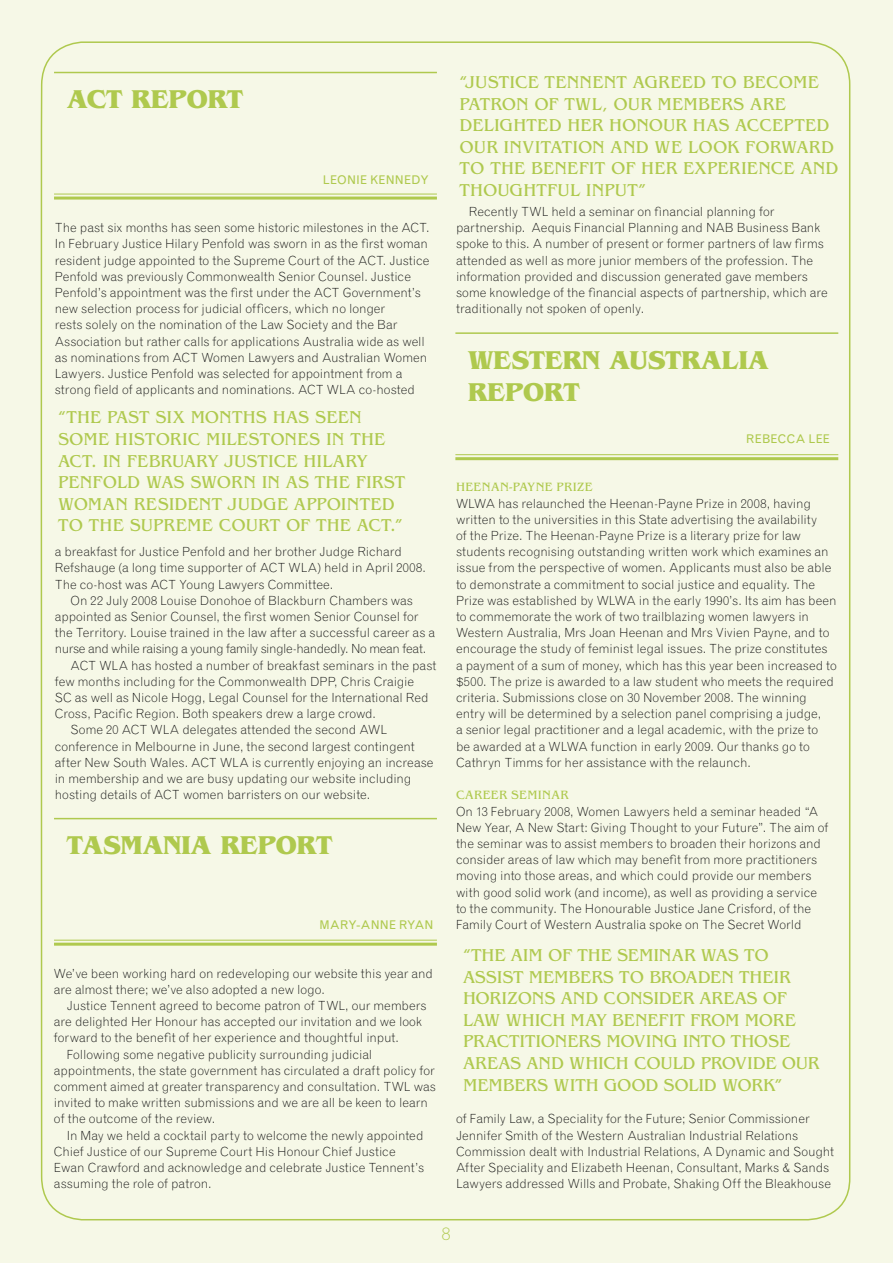
<style>
.page{position:relative;width:893px;height:1263px;background:#f6f8e7}
.page>*{position:absolute;margin:0;border:0;box-sizing:border-box;transform-origin:0 0}
.t1{font:700 27px/32.4px "Benguiat Std";color:#afc94e}
.t2{font:18px/21.6px "Benguiat Std";color:#afc94e}
.t3{font:300 12.6px/16.2px "Grotesque MT Std";letter-spacing:-.005em;color:#121212}
.t4{font:300 12.6px "Grotesque MT Std";letter-spacing:-.03em;color:#121212}
.t5{font:12.6px "Benguiat Std";letter-spacing:.03em;color:#afc94e}
.t6{font:12px "Grotesque MT Std";letter-spacing:.005em;color:#afc94e}
</style>
<div class="page">
<div style="left:40px;top:41px;width:811px;height:1180px;background:#f6f8e7"></div>
<hr style="left:54px;top:197px;width:383px;height:3px;background:#afc94e">
<hr style="left:54px;top:194px;width:383px;height:1px;background:#afc94e">
<hr style="left:54px;top:72px;width:383px;height:1px;background:#afc94e">
<hr style="left:54px;top:943px;width:383px;height:3px;background:#afc94e">
<hr style="left:54px;top:940px;width:383px;height:1px;background:#afc94e">
<hr style="left:54px;top:818px;width:383px;height:1px;background:#afc94e">
<hr style="left:455px;top:457px;width:383px;height:3px;background:#afc94e">
<hr style="left:455px;top:454px;width:383px;height:1px;background:#afc94e">
<hr style="left:455px;top:332px;width:383px;height:2px;background:#afc94e">
<h1 class="t1" style="left:67px;top:83px;width:178px">ACT REPORT</h1>
<p class="t6" style="left:323px;top:172px;width:107px">LEONIE KENNEDY</p>
<p class="t3" style="left:55px;top:220px;width:376px">The past six months has seen some historic milestones in the ACT.<br>In February Justice Hilary Penfold was sworn in as the first woman resident judge appointed to the Supreme Court of the ACT. Justice Penfold was previously Commonwealth Senior Counsel. Justice Penfold’s appointment was the first under the ACT Government’s new selection process for judicial officers, which no longer<br>rests solely on the nomination of the Law Society and the Bar Association but rather calls for applications Australia wide as well as nominations from ACT Women Lawyers and Australian Women Lawyers. Justice Penfold was selected for appointment from a strong field of applicants and nominations. ACT WLA co-hosted</p>
<h2 class="t2" style="left:58px;top:407px;width:349px">“THE PAST SIX MONTHS HAS SEEN<br>SOME HISTORIC MILESTONES IN THE<br>ACT. IN FEBRUARY JUSTICE HILARY<br>PENFOLD WAS SWORN IN AS THE FIRST<br>WOMAN RESIDENT JUDGE APPOINTED<br>TO THE SUPREME COURT OF THE ACT.”</h2>
<p class="t3" style="left:55px;top:544px;width:373px">a breakfast for Justice Penfold and her brother Judge Richard<br>Refshauge (a long time supporter of ACT WLA) held in April 2008.<br>The co-host was ACT Young Lawyers Committee.</p>
<p class="t3" style="left:71px;top:592px;width:344px">On 22 July 2008 Louise Donohoe of Blackburn Chambers was</p>
<p class="t3" style="left:55px;top:608px;width:365px">appointed as Senior Counsel, the first women Senior Counsel for</p>
<p class="t3" style="left:55px;top:625px;width:382px">the Territory. Louise trained in the law after a successful career as a</p>
<p class="t4" style="left:55px;top:641px;width:373px">nurse and while raising a young family single-handedly. No mean feat.</p>
<p class="t3" style="left:71px;top:657px;width:368px">ACT WLA has hosted a number of breakfast seminars in the past</p>
<p class="t3" style="left:55px;top:673px;width:361px">few months including for the Commonwealth DPP, Chris Craigie</p>
<p class="t3" style="left:55px;top:689px;width:375px">SC as well as Nicole Hogg, Legal Counsel for the International Red</p>
<p class="t3" style="left:55px;top:706px;width:323px">Cross, Pacific Region. Both speakers drew a large crowd.</p>
<p class="t3" style="left:71px;top:722px;width:318px">Some 20 ACT WLA delegates attended the second AWL</p>
<p class="t3" style="left:55px;top:738px;width:361px">conference in Melbourne in June, the second largest contingent</p>
<p class="t3" style="left:55px;top:754px;width:380px">after New South Wales. ACT WLA is currently enjoying an increase</p>
<p class="t3" style="left:55px;top:770px;width:358px">in membership and we are busy updating our website including</p>
<p class="t3" style="left:55px;top:787px;width:317px">hosting details of ACT women barristers on our website.</p>
<h1 class="t1" style="left:67px;top:829px;width:267px">TASMANIA REPORT</h1>
<p class="t6" style="left:320px;top:918px;width:115px">MARY-ANNE RYAN</p>
<p class="t3" style="left:54px;top:965px;width:380px">We’ve been working hard on redeveloping our website this year and are almost there; we’ve also adopted a new logo.</p>
<p class="t3" style="left:67px;top:997px;width:361px">Justice Tennent agreed to become patron of TWL, our members</p>
<p class="t3" style="left:54px;top:1013px;width:370px">are delighted Her Honour has accepted our invitation and we look</p>
<p class="t3" style="left:54px;top:1030px;width:347px">forward to the benefit of her experience and thoughtful input.</p>
<p class="t3" style="left:67px;top:1046px;width:307px">Following some negative publicity surrounding judicial</p>
<p class="t3" style="left:54px;top:1062px;width:382px">appointments, the state government has circulated a draft policy for</p>
<p class="t3" style="left:54px;top:1078px;width:383px">comment aimed at greater transparency and consultation. TWL was</p>
<p class="t3" style="left:54px;top:1094px;width:375px">invited to make written submissions and we are all be keen to learn</p>
<p class="t3" style="left:54px;top:1111px;width:163px">of the outcome of the review.</p>
<p class="t3" style="left:67px;top:1127px;width:358px">In May we held a cocktail party to welcome the newly appointed</p>
<p class="t3" style="left:54px;top:1143px;width:343px">Chief Justice of our Supreme Court His Honour Chief Justice</p>
<p class="t3" style="left:54px;top:1159px;width:372px">Ewan Crawford and acknowledge and celebrate Justice Tennent’s</p>
<p class="t3" style="left:54px;top:1175px;width:159px">assuming the role of patron.</p>
<h2 class="t2" style="left:460px;top:72px;width:361px">“JUSTICE TENNENT AGREED TO BECOME<br>PATRON OF TWL</h2>
<h2 class="t2" style="left:460px;top:93px;width:380px;text-indent:142px">, OUR MEMBERS ARE<br>DELIGHTED HER HONOUR HAS ACCEPTED<br>OUR INVITATION AND WE LOOK FORWARD<br>TO THE BENEFIT OF HER EXPERIENCE AND<br>THOUGHTFUL INPUT”</h2>
<p class="t3" style="left:456px;top:203px;width:373px;text-indent:13px">Recently TWL held a seminar on financial planning for partnership. Aequis Financial Planning and NAB Business Bank spoke to this. A number of present or former partners of law firms attended as well as more junior members of the profession. The information provided and discussion generated gave members some knowledge of the financial aspects of partnership, which are traditionally not spoken of openly.</p>
<h1 class="t1" style="left:468px;top:344px;width:251px">WESTERN AUSTRALIA<br>REPORT</h1>
<p class="t6" style="left:746px;top:432px;width:85px">REBECCA LEE</p>
<p class="t5" style="left:456px;top:480px;width:138px">HEENAN-PAYNE PRIZE</p>
<p class="t3" style="left:456px;top:495px;width:382px">WLWA has relaunched the Heenan-Payne Prize in 2008, having written to the universities in this State advertising the availability<br>of the Prize. The Heenan-Payne Prize is a literary prize for law students recognising outstanding written work which examines an issue from the perspective of women. Applicants must also be able to demonstrate a commitment to social justice and equality. The Prize was established by WLWA in the early 1990’s. Its aim has been to commemorate the work of two trailblazing women lawyers in Western Australia, Mrs Joan Heenan and Mrs Vivien Payne, and to encourage the study of feminist legal issues. The prize constitutes a payment of a sum of money, which has this year been increased to $500. The prize is awarded to a law student who meets the required criteria. Submissions close on 30 November 2008. The winning entry will be determined by a selection panel comprising a judge,<br>a senior legal practitioner and a legal academic, with the prize to<br>be awarded at a WLWA function in early 2009. Our thanks go to Cathryn Timms for her assistance with the relaunch.</p>
<p class="t5" style="left:456px;top:788px;width:114px">CAREER SEMINAR</p>
<p class="t3" style="left:456px;top:803px;width:374px">On 13 February 2008, Women Lawyers held a seminar headed “A New Year, A New Start: Giving Thought to your Future”. The aim of the seminar was to assist members to broaden their horizons and consider areas of law which may benefit from more practitioners moving into those areas, and which could provide our members with good solid work (and income), as well as providing a service to the community. The Honourable Justice Jane Crisford, of the Family Court of Western Australia spoke on The Secret World</p>
<h2 class="t2" style="left:463px;top:944px;width:358px">“THE AIM OF THE SEMINAR WAS TO<br>ASSIST MEMBERS TO BROADEN THEIR<br>HORIZONS AND CONSIDER AREAS OF<br>LAW WHICH MAY BENEFIT FROM MORE<br>PRACTITIONERS MOVING INTO THOSE<br>AREAS AND WHICH COULD PROVIDE OUR<br>MEMBERS WITH GOOD SOLID WORK”</h2>
<p class="t3" style="left:456px;top:1111px;width:380px">of Family Law, a Speciality for the Future; Senior Commissioner Jennifer Smith of the Western Australian Industrial Relations Commission dealt with Industrial Relations, A Dynamic and Sought After Speciality and Elizabeth Heenan, Consultant, Marks &amp; Sands Lawyers addressed Wills and Probate, Shaking Off the Bleakhouse</p>
</div>
